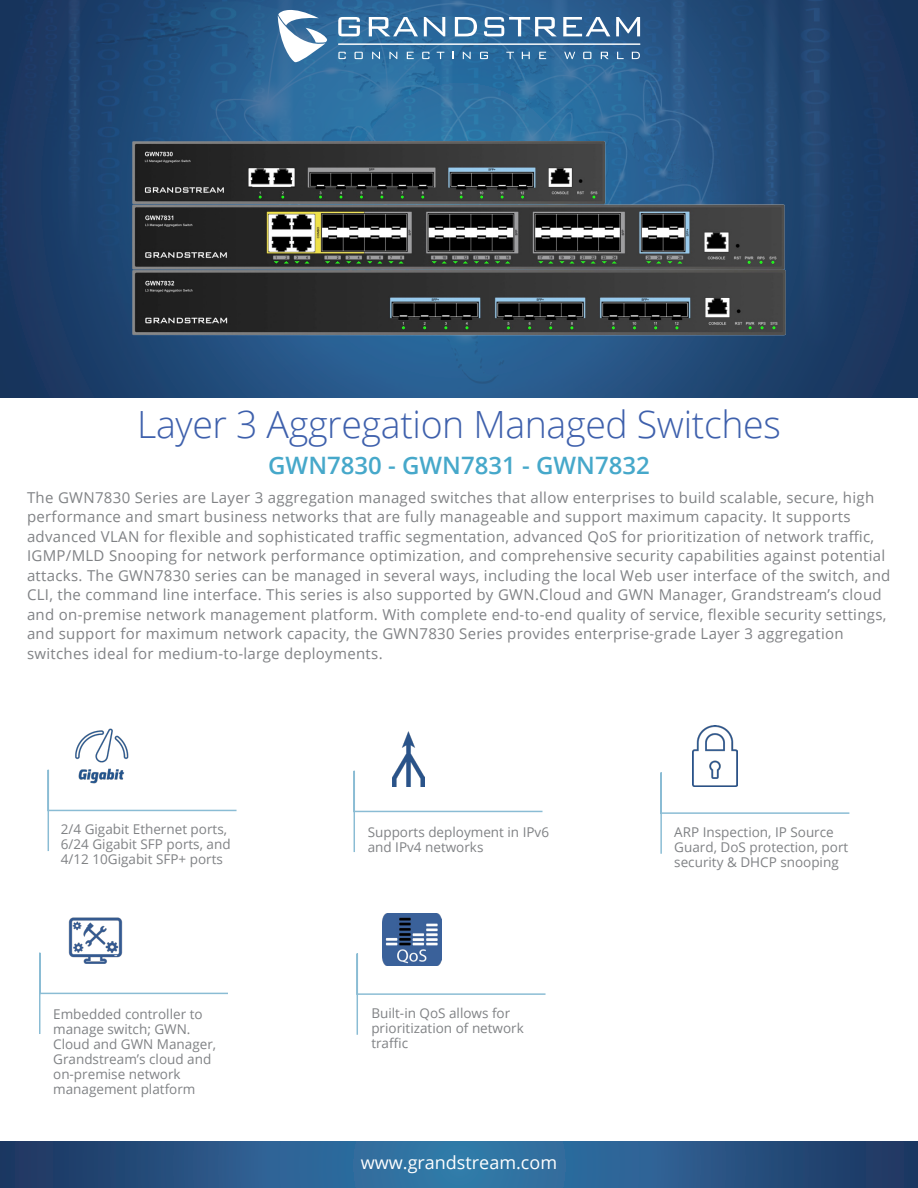
<style>
.page{position:relative;width:918px;height:1188px;background:#fff}
.page>*{position:absolute;margin:0;border:0;box-sizing:border-box;transform-origin:0 0}
.t1{font:300 37.5px "Open Sans";letter-spacing:-.01em;color:#3e60ac}
.t2{font:600 24px "Open Sans";color:#46a8ca}
.t3{font:18px "Open Sans";color:#fff}
.t4{font:15px/19.5px "Open Sans";letter-spacing:.02em;color:#808285}
.t5{font:13.5px/15px "Open Sans";color:#808285}
</style>
<div class="page">
<img style="left:0;top:0;width:918px;height:397px">
<svg style="left:278px;top:10px;width:49px;height:52px"></svg>
<svg style="left:338px;top:17px;width:22px;height:19px"></svg>
<svg style="left:369px;top:17px;width:49px;height:19px"></svg>
<svg style="left:424px;top:17px;width:21px;height:19px"></svg>
<svg style="left:455px;top:17px;width:22px;height:19px"></svg>
<svg style="left:484px;top:17px;width:73px;height:19px"></svg>
<svg style="left:563px;top:17px;width:47px;height:19px"></svg>
<svg style="left:616px;top:17px;width:24px;height:19px"></svg>
<svg style="left:338px;top:52px;width:8px;height:7px"></svg>
<svg style="left:355px;top:52px;width:8px;height:7px"></svg>
<svg style="left:372px;top:52px;width:8px;height:7px"></svg>
<svg style="left:389px;top:52px;width:8px;height:7px"></svg>
<svg style="left:407px;top:52px;width:7px;height:7px"></svg>
<svg style="left:422px;top:52px;width:8px;height:7px"></svg>
<svg style="left:437px;top:52px;width:7px;height:7px"></svg>
<svg style="left:463px;top:52px;width:8px;height:7px"></svg>
<svg style="left:480px;top:52px;width:8px;height:7px"></svg>
<svg style="left:506px;top:52px;width:8px;height:7px"></svg>
<svg style="left:522px;top:52px;width:8px;height:7px"></svg>
<svg style="left:539px;top:52px;width:7px;height:7px"></svg>
<svg style="left:632px;top:52px;width:8px;height:7px"></svg>
<svg style="left:583px;top:52px;width:8px;height:7px"></svg>
<svg style="left:601px;top:52px;width:8px;height:7px"></svg>
<svg style="left:617px;top:52px;width:7px;height:7px"></svg>
<svg style="left:564px;top:52px;width:11px;height:7px"></svg>
<hr style="left:338px;top:44px;width:302px;height:1px;background:#fff">
<svg style="left:0;top:1142px;width:918px;height:46px;background:#295988"></svg>
<svg style="left:47px;top:769px;width:190px;height:82px"></svg>
<img style="left:73px;top:728px;width:56px;height:56px">
<svg style="left:356px;top:952px;width:190px;height:83px"></svg>
<img style="left:383px;top:914px;width:58px;height:51px">
<svg style="left:353px;top:770px;width:190px;height:82px"></svg>
<img style="left:393px;top:731px;width:31px;height:55px">
<svg style="left:660px;top:771px;width:190px;height:83px"></svg>
<img style="left:693px;top:726px;width:44px;height:61px">
<svg style="left:39px;top:952px;width:189px;height:82px"></svg>
<img style="left:64px;top:917px;width:63px;height:56px">
<img style="left:132px;top:128px;width:654px;height:216px">
<p class="t1" style="left:137px;top:398px;width:645px">Layer 3 Aggregation Managed Switches</p>
<p class="t2" style="left:268px;top:449px;width:383px">GWN7830 - GWN7831 - GWN7832</p>
<p class="t4" style="left:27px;top:487px;width:865px">The GWN7830 Series are Layer 3 aggregation managed switches that allow enterprises to build scalable, secure, high performance and smart business networks that are fully manageable and support maximum capacity. It supports advanced VLAN for flexible and sophisticated traffic segmentation, advanced QoS for prioritization of network traffic, IGMP/MLD Snooping for network performance optimization, and comprehensive security capabilities against potential attacks. The GWN7830 series can be managed in several ways, including the local Web user interface of the switch, and CLI, the command line interface. This series is also supported by GWN.Cloud and GWN Manager, Grandstream’s cloud and on-premise network management platform. With complete end-to-end quality of service, flexible security settings, and support for maximum network capacity, the GWN7830 Series provides enterprise-grade Layer 3 aggregation switches ideal for medium-to-large deployments.</p>
<p class="t5" style="left:61px;top:821px;width:171px">2/4 Gigabit Ethernet ports,<br>6/24 Gigabit SFP ports, and<br>4/12 10Gigabit SFP+ ports</p>
<p class="t5" style="left:53px;top:1006px;width:151px">Embedded controller to</p>
<p class="t5" style="left:53px;top:1021px;width:165px">manage switch; GWN.<br>Cloud and GWN Manager,<br>Grandstream’s cloud and</p>
<p class="t5" style="left:53px;top:1066px;width:144px">on-premise network management platform</p>
<p class="t5" style="left:368px;top:824px;width:183px">Supports deployment in IPv6 and IPv4 networks</p>
<p class="t5" style="left:674px;top:824px;width:175px">ARP Inspection, IP Source<br>Guard, DoS protection, port security &amp; DHCP snooping</p>
<p class="t5" style="left:371px;top:1005px;width:154px">Built-in QoS allows for prioritization of network traffic</p>
<p class="t3" style="left:361px;top:1151px;width:198px">www.grandstream.com</p>
</div>
